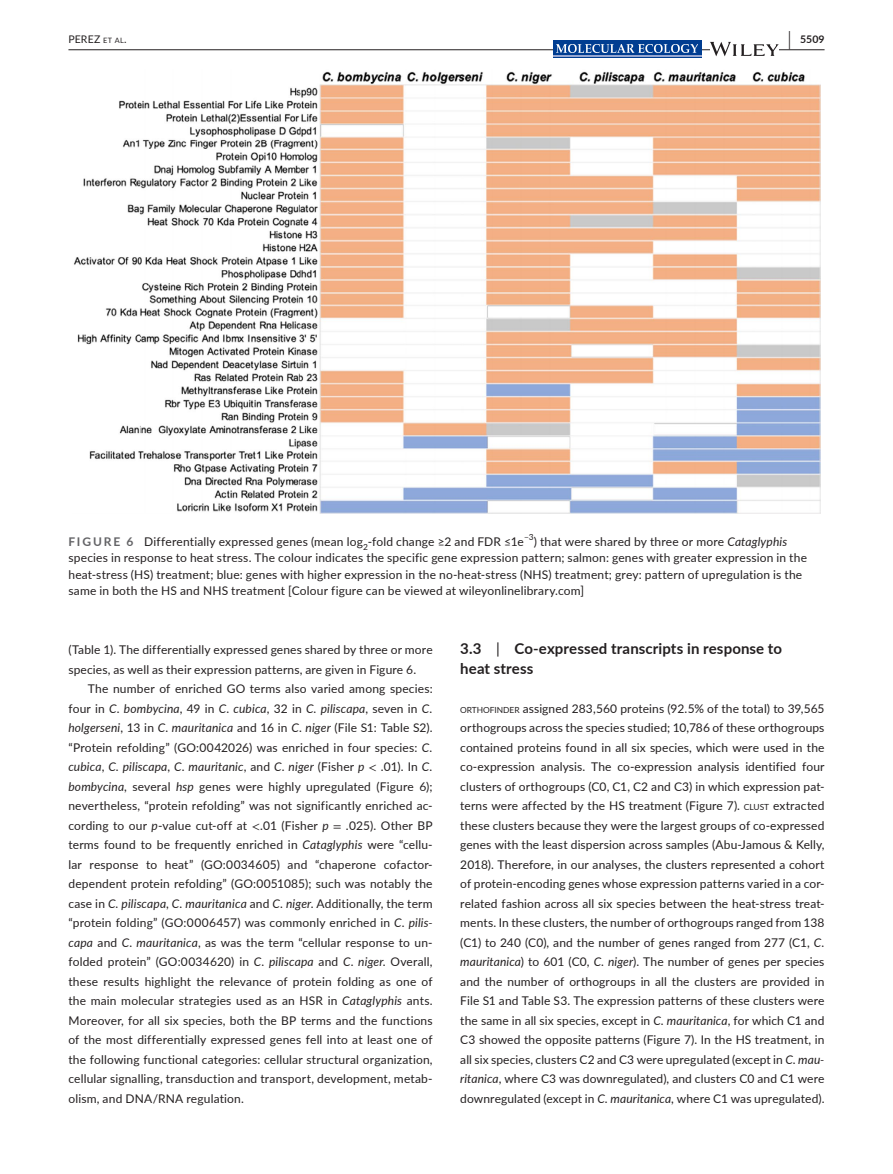
<style>
.page{position:relative;width:893px;height:1174px;background:#fff}
.page>*{position:absolute;margin:0;border:0;box-sizing:border-box;transform-origin:0 0}
.t1{font:700 15px/19.5px "Lato";letter-spacing:.005em;color:#231f20}
.t2{font:12px/19.5px "Lato";letter-spacing:.015em;color:#231f20}
.t3{font:10.5px "Lato";letter-spacing:.015em;color:#231f20}
.t4{font:700 10.5px "Lato";color:#231f20}
.t5{font:8.4px "Lato";color:#231f20}
.s1{font-size:7.35px}
.s2{font-size:19.5px}
.s3{font-weight:700;color:#636366}
.s4{font-style:italic}
.s5{font-family:"STIX"}
.s6{font-weight:400}
.s7{font-size:8.4px}
</style>
<div class="page">
<hr style="left:68px;top:49px;width:756px;height:1px;background:#231f20">
<div style="left:553px;top:41px;width:148px;height:17px;background:#003d91"></div>
<img style="left:556px;top:44px;width:142px;height:8px">
<hr style="left:553px;top:55px;width:148px;height:2px;background:#96a6d0">
<svg style="left:710px;top:42px;width:69px;height:14px"></svg>
<img style="left:74px;top:71px;width:747px;height:442px">
<p class="t3" style="left:68px;top:31px;width:60px">PEREZ <span class="s1">ET AL</span>.</p>
<p class="t4" style="left:789px;top:31px;width:37px"><span class="s2">|</span> 5509</p>
<p class="t2" style="left:68px;top:531px;width:457px"><span class="s3">FIGURE 6</span> Differentially expressed genes (mean log<sub>2</sub>-fold change ≥2 and FDR ≤1e</p>
<p class="t5" style="left:524px;top:531px;width:11px">−3</p>
<p class="t2" style="left:68px;top:532px;width:740px;line-height:16.5px;text-indent:465px">) that were shared by three or more <span class="s4">Cataglyphis </span>species in response to heat stress. The colour indicates the specific gene expression pattern; salmon: genes with greater expression in the heat-stress (HS) treatment; blue: genes with higher expression in the no-heat-stress (NHS) treatment; grey: pattern of upregulation is the same in both the HS and NHS treatment [Colour figure can be viewed at wileyonlinelibrary.com]</p>
<p class="t2" style="left:68px;top:639px;width:366px">(Table 1). The differentially expressed genes shared by three or more species, as well as their expression patterns, are given in Figure 6.</p>
<p class="t2" style="left:68px;top:678px;width:366px;text-align:justify;text-indent:20px">The number of enriched GO terms also varied among species: four in <span class="s4">C. bombycina</span>, 49 in <span class="s4">C. cubica</span>, 32 in <span class="s4">C. piliscapa</span>, seven in <span class="s4">C. holgerseni</span>, 13 in <span class="s4">C. mauritanica</span> and 16 in <span class="s4">C. niger</span> (File S1: Table S2). “Protein refolding” (GO:0042026) was enriched in four species: <span class="s4">C. cubica</span>, <span class="s4">C. piliscapa</span>, <span class="s4">C. mauritanic</span>, and <span class="s4">C. niger</span> (Fisher <span class="s4">p</span> <span class="s5">&lt;</span> .01). In <span class="s4">C. bombycina</span>, several <span class="s4">hsp</span> genes were highly upregulated (Figure 6); nevertheless, “protein refolding” was not significantly enriched ac&shy;cording to our <span class="s4">p</span>-value cut-off at <span class="s5">&lt;</span>.01 (Fisher <span class="s4">p</span> <span class="s5">=</span> .025). Other BP terms found to be frequently enriched in <span class="s4">Cataglyphis</span> were “cellu&shy;lar response to heat” (GO:0034605) and “chaperone cofactor&shy;dependent protein refolding” (GO:0051085); such was notably the case in <span class="s4">C. piliscapa</span>, <span class="s4">C. mauritanica</span> and <span class="s4">C. niger</span>. Additionally, the term “protein folding” (GO:0006457) was commonly enriched in <span class="s4">C. pilis&shy;capa</span> and <span class="s4">C. mauritanica</span>, as was the term “cellular response to un&shy;folded protein” (GO:0034620) in <span class="s4">C. piliscapa</span> and <span class="s4">C. niger</span>. Overall, these results highlight the relevance of protein folding as one of the main molecular strategies used as an HSR in <span class="s4">Cataglyphis</span> ants.<br>Moreover, for all six species, both the BP terms and the functions of the most differentially expressed genes fell into at least one of the following functional categories: cellular structural organization, cellular signalling, transduction and transport, development, metab&shy;olism, and DNA/RNA regulation.</p>
<p class="t1" style="left:460px;top:638px;width:323px">3.3 <span class="s6">|</span> Co-expressed transcripts in response to heat stress</p>
<p class="t2" style="left:460px;top:698px;width:366px;text-align:justify"><span class="s7">ORTHOFINDER</span> assigned 283,560 proteins (92.5% of the total) to 39,565 orthogroups across the species studied; 10,786 of these orthogroups contained proteins found in all six species, which were used in the co-expression analysis. The co-expression analysis identified four clusters of orthogroups (C0, C1, C2 and C3) in which expression pat&shy;terns were affected by the HS treatment (Figure 7). <span class="s7">CLUST</span> extracted these clusters because they were the largest groups of co-expressed genes with the least dispersion across samples (Abu-Jamous &amp; Kelly, 2018). Therefore, in our analyses, the clusters represented a cohort of protein-encoding genes whose expression patterns varied in a cor&shy;related fashion across all six species between the heat-stress treat&shy;ments. In these clusters, the number of orthogroups ranged from 138 (C1) to 240 (C0), and the number of genes ranged from 277 (C1, <span class="s4">C. mauritanica</span>) to 601 (C0, <span class="s4">C. niger</span>). The number of genes per species and the number of orthogroups in all the clusters are provided in File S1 and Table S3. The expression patterns of these clusters were the same in all six species, except in <span class="s4">C. mauritanica</span>, for which C1 and C3 showed the opposite patterns (Figure 7). In the HS treatment, in all six species, clusters C2 and C3 were upregulated (except in <span class="s4">C. mau&shy;ritanica</span>, where C3 was downregulated), and clusters C0 and C1 were downregulated (except in <span class="s4">C. mauritanica</span>, where C1 was upregulated).</p>
</div>
